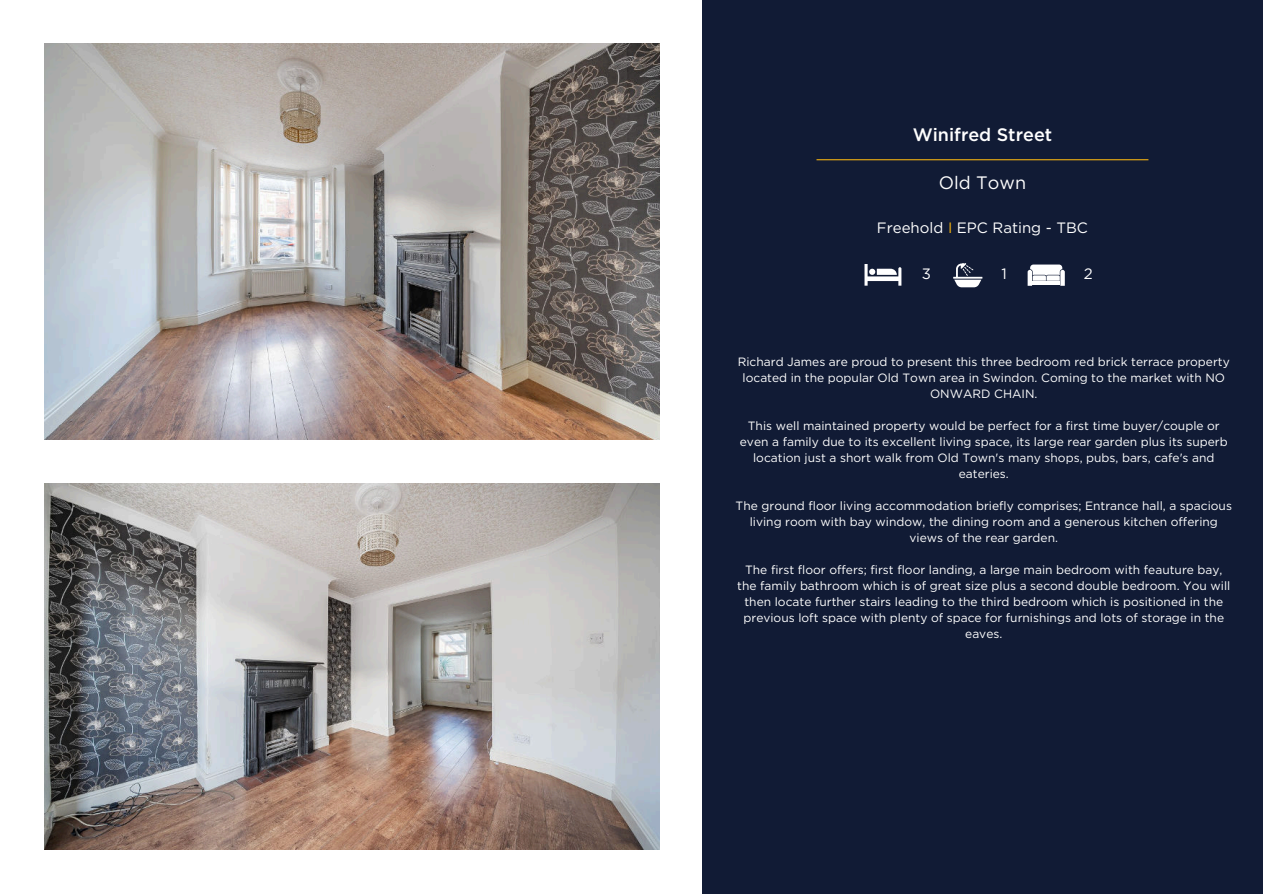
<style>
.page{position:relative;width:1263px;height:894px;background:#fff}
.page>*{position:absolute;margin:0;border:0;box-sizing:border-box;transform-origin:0 0}
.t1{font:500 18px "Gotham";color:#fff}
.t2{font:18px "Gotham";color:#fff}
.t3{font:15px "Gotham";color:#fff}
.t4{font:12px/16px "Gotham";color:#fff;text-align:center}
.s1{color:#efaf12}
</style>
<div class="page">
<img style="left:44px;top:44px;width:616px;height:395px">
<div style="left:702px;top:0;width:561px;height:893px;background:#111b35"></div>
<hr style="left:816px;top:159px;width:332px;height:1px;background:#efaf12">
<svg style="left:864px;top:264px;width:37px;height:21px"></svg>
<svg style="left:953px;top:263px;width:29px;height:24px"></svg>
<svg style="left:1028px;top:264px;width:37px;height:22px"></svg>
<img style="left:44px;top:483px;width:616px;height:366px">
<h1 class="t1" style="left:913px;top:123px;width:141px">Winifred Street</h1>
<h1 class="t2" style="left:939px;top:171px;width:89px">Old Town</h1>
<p class="t3" style="left:877px;top:218px;width:212px">Freehold <span class="s1">I</span> EPC Rating - TBC</p>
<p class="t3" style="left:922px;top:264px;width:11px">3</p>
<p class="t3" style="left:1001px;top:264px;width:7px">1</p>
<p class="t3" style="left:1084px;top:264px;width:10px">2</p>
<p class="t4" style="left:738px;top:353px;width:493px">Richard James are proud to present this three bedroom red brick terrace property located in the popular Old Town area in Swindon. Coming to the market with NO<br>ONWARD CHAIN.</p>
<p class="t4" style="left:740px;top:417px;width:489px">This well maintained property would be perfect for a first time buyer/couple or even a family due to its excellent living space, its large rear garden plus its superb location just a short walk from Old Town's many shops, pubs, bars, cafe's and eateries.</p>
<p class="t4" style="left:736px;top:497px;width:498px">The ground floor living accommodation briefly comprises; Entrance hall, a spacious living room with bay window, the dining room and a generous kitchen offering views of the rear garden.</p>
<p class="t4" style="left:737px;top:561px;width:495px">The first floor offers; first floor landing, a large main bedroom with feauture bay, the family bathroom which is of great size plus a second double bedroom. You will then locate further stairs leading to the third bedroom which is positioned in the previous loft space with plenty of space for furnishings and lots of storage in the eaves.</p>
</div>
